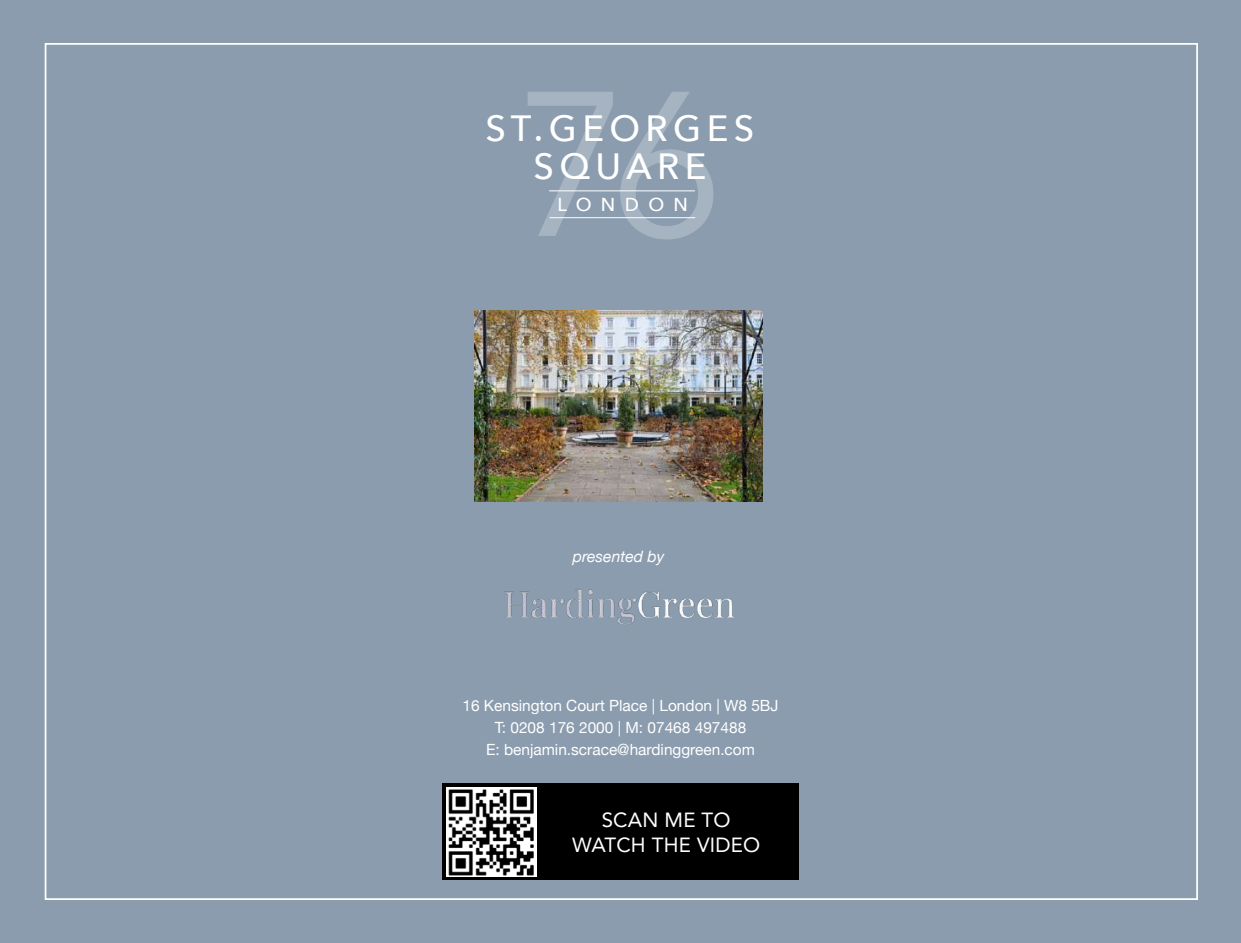
<style>
.page{position:relative;width:1241px;height:943px;background:#fff}
.page>*{position:absolute;margin:0;border:0;box-sizing:border-box;transform-origin:0 0}
.t1{font:201.95px "Avenir Next";color:#fff}
.t2{font:500 36.4px/37.4px "Avenir Next";letter-spacing:.15em;color:#fff;text-align:center}
.t3{font:20.47px/25.2px "Avenir";letter-spacing:.01em;color:#fff;text-align:center}
.t4{font:500 18.72px "Avenir Next";letter-spacing:.5em;color:#fff}
.t5{font:italic 15.75px "Helvetica Neue";color:#fff}
.t6{font:15.4px/22.1px "Helvetica Neue";color:#fff;text-align:center}
</style>
<div class="page">
<div style="left:0;top:0;width:1240px;height:943px;background:#8a9cae"></div>
<svg style="left:527px;top:92px;width:86px;height:144px"></svg>
<svg style="left:619px;top:92px;width:94px;height:148px"></svg>
<hr style="left:549px;top:190px;width:145px;height:1px;background:#fff">
<hr style="left:549px;top:217px;width:146px;height:1px;background:#fff">
<img style="left:504px;top:589px;width:231px;height:36px">
<img style="left:474px;top:311px;width:288px;height:190px">
<div style="left:442px;top:784px;width:356px;height:96px;background:#000"></div>
<img style="left:446px;top:787px;width:90px;height:89px">
<h1 class="t1" style="left:512px;top:-6px;width:214px">76</h1>
<h2 class="t2" style="left:485px;top:109px;width:270px">ST.GEORGES<br>SQUARE</h2>
<p class="t4" style="left:557px;top:188px;width:132px">LONDON</p>
<p class="t5" style="left:573px;top:545px;width:93px">presented by</p>
<p class="t6" style="left:462px;top:695px;width:317px">16 Kensington Court Place | London | W8 5BJ<br>T: 0208 176 2000 | M: 07468 497488<br>E: benjamin.scrace@hardinggreen.com</p>
<h3 class="t3" style="left:572px;top:806px;width:189px">SCAN ME TO<br>WATCH THE VIDEO</h3>
</div>
